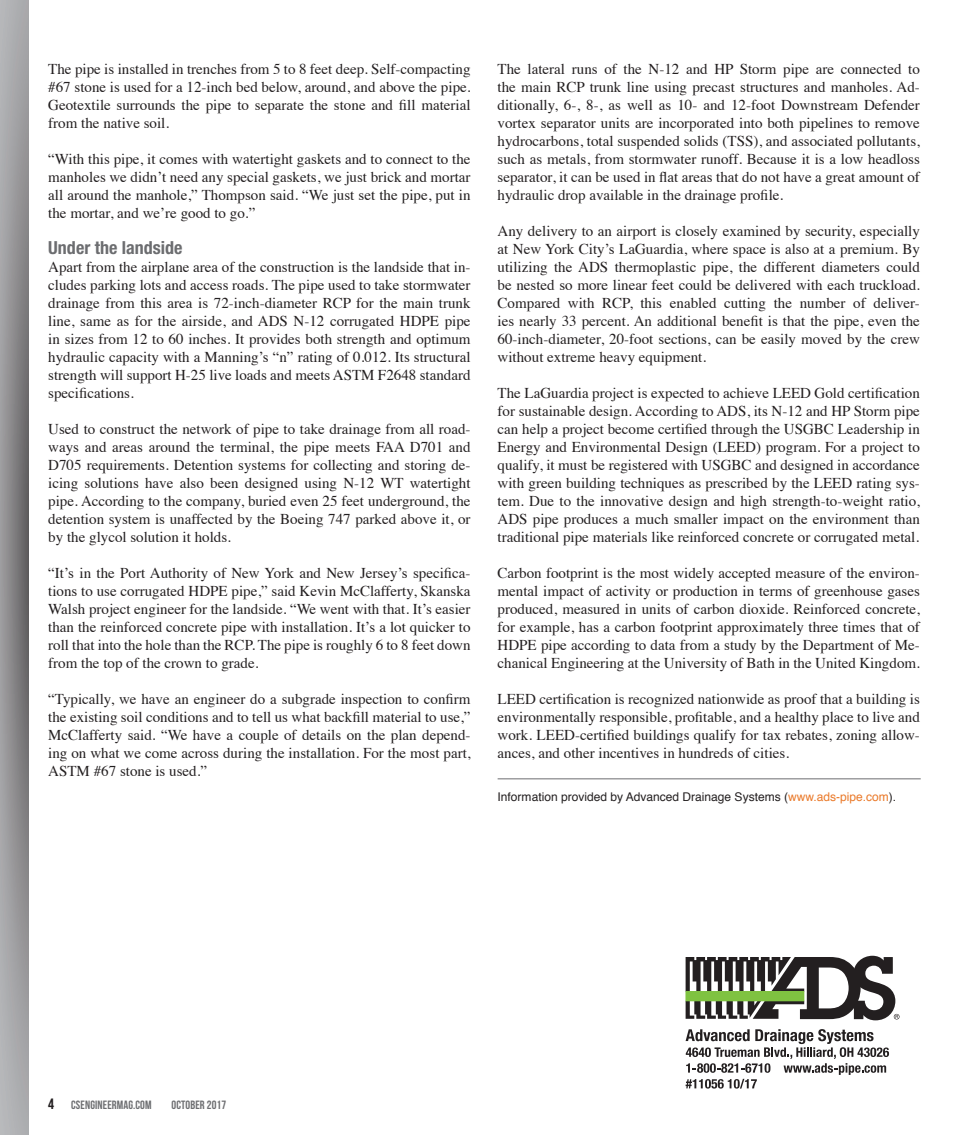
<style>
.page{position:relative;width:973px;height:1135px;background:#fff}
.page>*{position:absolute;margin:0;border:0;box-sizing:border-box;transform-origin:0 0}
.t1{font:700 condensed 18px "Helvetica Neue";color:#6c6d70}
.t2{font:15px/18px "Times";color:#231f20;text-align:justify}
.Biobox{font:12px "Helvetica";color:#231f20}
.t3{font:12px "Bebas Neue";letter-spacing:.01em;color:#6c6d70}
.s1{color:#ea7929}
.s2{font-size:15px;color:#231f20}
</style>
<div class="page">
<svg style="left:0;top:0;width:29px;height:1135px"></svg>
<hr style="left:497px;top:778px;width:423px;height:1px;background:#6c6d70">
<svg style="left:685px;top:956px;width:214px;height:64px"></svg>
<div style="left:685px;top:992px;width:118px;height:9px;background:#7fc241"></div>
<div style="left:685px;top:991px;width:118px;height:10px;border:1px solid #7fc241"></div>
<svg style="left:685px;top:1029px;width:203px;height:60px"></svg>
<p class="t2" style="left:48px;top:58px;width:423px">The pipe is installed in trenches from 5 to 8 feet deep. Self-compacting #67 stone is used for a 12-inch bed below, around, and above the pipe.<br>Geotextile surrounds the pipe to separate the stone and fill material from the native soil.</p>
<p class="t2" style="left:48px;top:148px;width:423px">“With this pipe, it comes with watertight gaskets and to connect to the manholes we didn’t need any special gaskets, we just brick and mortar all around the manhole,” Thompson said. “We just set the pipe, put in the mortar, and we’re good to go.”</p>
<p class="t1" style="left:48px;top:237px;width:135px">Under the landside</p>
<p class="t2" style="left:48px;top:256px;width:423px">Apart from the airplane area of the construction is the landside that in&shy;cludes parking lots and access roads. The pipe used to take stormwater drainage from this area is 72-inch-diameter RCP for the main trunk line, same as for the airside, and ADS N-12 corrugated HDPE pipe in sizes from 12 to 60 inches. It provides both strength and optimum hydraulic capacity with a Manning’s “n” rating of 0.012. Its structural strength will support H-25 live loads and meets ASTM F2648 standard specifications.</p>
<p class="t2" style="left:48px;top:418px;width:423px">Used to construct the network of pipe to take drainage from all road&shy;ways and areas around the terminal, the pipe meets FAA D701 and D705 requirements. Detention systems for collecting and storing de&shy;icing solutions have also been designed using N-12 WT watertight pipe. According to the company, buried even 25 feet underground, the detention system is unaffected by the Boeing 747 parked above it, or by the glycol solution it holds.</p>
<p class="t2" style="left:48px;top:562px;width:423px">“It’s in the Port Authority of New York and New Jersey’s specifica&shy;tions to use corrugated HDPE pipe,” said Kevin McClafferty, Skanska Walsh project engineer for the landside. “We went with that. It’s easier than the reinforced concrete pipe with installation. It’s a lot quicker to roll that into the hole than the RCP. The pipe is roughly 6 to 8 feet down from the top of the crown to grade.</p>
<p class="t2" style="left:48px;top:688px;width:423px">“Typically, we have an engineer do a subgrade inspection to confirm the existing soil conditions and to tell us what backfill material to use,” McClafferty said. “We have a couple of details on the plan depend&shy;ing on what we come across during the installation. For the most part, ASTM #67 stone is used.”</p>
<p class="t2" style="left:497px;top:58px;width:423px">The lateral runs of the N-12 and HP Storm pipe are connected to the main RCP trunk line using precast structures and manholes. Ad&shy;ditionally, 6-, 8-, as well as 10- and 12-foot Downstream Defender vortex separator units are incorporated into both pipelines to remove hydrocarbons, total suspended solids (TSS), and associated pollutants, such as metals, from stormwater runoff. Because it is a low headloss separator, it can be used in flat areas that do not have a great amount of hydraulic drop available in the drainage profile.</p>
<p class="t2" style="left:497px;top:220px;width:423px">Any delivery to an airport is closely examined by security, especially at New York City’s LaGuardia, where space is also at a premium. By utilizing the ADS thermoplastic pipe, the different diameters could be nested so more linear feet could be delivered with each truckload.<br>Compared with RCP, this enabled cutting the number of deliver&shy;ies nearly 33 percent. An additional benefit is that the pipe, even the 60-inch-diameter, 20-foot sections, can be easily moved by the crew without extreme heavy equipment.</p>
<p class="t2" style="left:497px;top:382px;width:423px">The LaGuardia project is expected to achieve LEED Gold certification for sustainable design. According to ADS, its N-12 and HP Storm pipe can help a project become certified through the USGBC Leadership in Energy and Environmental Design (LEED) program. For a project to qualify, it must be registered with USGBC and designed in accordance with green building techniques as prescribed by the LEED rating sys&shy;tem. Due to the innovative design and high strength-to-weight ratio, ADS pipe produces a much smaller impact on the environment than traditional pipe materials like reinforced concrete or corrugated metal.</p>
<p class="t2" style="left:497px;top:562px;width:423px">Carbon footprint is the most widely accepted measure of the environ&shy;mental impact of activity or production in terms of greenhouse gases produced, measured in units of carbon dioxide. Reinforced concrete, for example, has a carbon footprint approximately three times that of HDPE pipe according to data from a study by the Department of Me&shy;chanical Engineering at the University of Bath in the United Kingdom.</p>
<p class="t2" style="left:497px;top:688px;width:423px">LEED certification is recognized nationwide as proof that a building is environmentally responsible, profitable, and a healthy place to live and work. LEED-certified buildings qualify for tax rebates, zoning allow&shy;ances, and other incentives in hundreds of cities.</p>
<p class="Biobox" style="left:497px;top:787px;width:400px">Information provided by Advanced Drainage Systems (<span class="s1">www.ads-pipe.com</span>).</p>
<p class="t3" style="left:48px;top:1099px;width:105px"><span class="s2">4</span> CSENGINEERMAG.COM</p>
<p class="t3" style="left:171px;top:1099px;width:56px">OCTOBER 2017</p>
</div>
